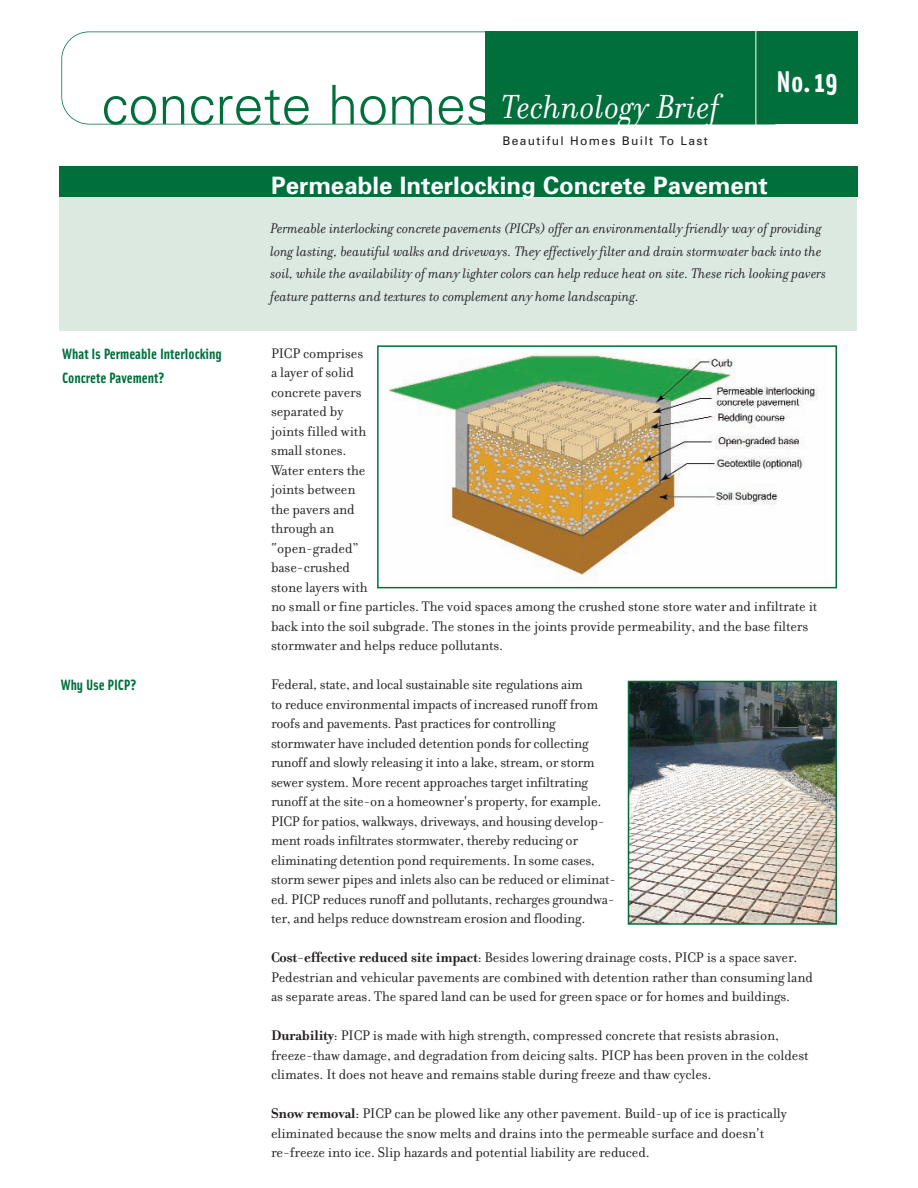
<style>
.page{position:relative;width:918px;height:1188px;background:#fff}
.page>*{position:absolute;margin:0;border:0;box-sizing:border-box;transform-origin:0 0}
.t1{font:300 54px "Univers";color:#006f3c}
.t2{font:italic 36px "Filosofia";letter-spacing:.01em;color:#fff}
.t3{font:700 30px "Solex";color:#fff}
.t4{font:700 24px "Univers";color:#fff}
.t5{font:15px/19.5px "Filosofia";letter-spacing:-.005em;color:#231f20}
.t6{font:italic 15px/22.5px "Filosofia";color:#231f20}
.t7{font:700 15px/24px "Solex";color:#006f3c}
.t8{font:12px "Univers";letter-spacing:.11em;color:#231f20}
.s1{font-weight:700}
</style>
<div class="page">
<div style="left:61px;top:32px;width:738px;height:92px;border:2px solid #006f3c;border-radius:28px"></div>
<div style="left:59px;top:166px;width:797px;height:165px;background:#dbe9e1"></div>
<div style="left:59px;top:166px;width:799px;height:31px;background:#006f3c"></div>
<div style="left:485px;top:32px;width:373px;height:92px;background:#006f3c"></div>
<hr style="left:756px;top:18px;width:1px;height:122px;background:#fff">
<img style="left:389px;top:352px;width:430px;height:224px">
<div style="left:377px;top:345px;width:460px;height:243px;border:2px solid #006f3c"></div>
<img style="left:631px;top:684px;width:203px;height:238px">
<div style="left:628px;top:681px;width:209px;height:244px;border:2px solid #006f3c"></div>
<h1 class="t1" style="left:102px;top:85px;width:393px">concrete homes</h1>
<h2 class="t2" style="left:502px;top:90px;width:220px">Technology Brief</h2>
<p class="t8" style="left:502px;top:136px;width:207px">Beautiful Homes Built To Last</p>
<h3 class="t3" style="left:776px;top:69px;width:64px">No.19</h3>
<h3 class="t4" style="left:271px;top:177px;width:498px">Permeable Interlocking Concrete Pavement</h3>
<p class="t7" style="left:62px;top:342px;width:161px">What Is Permeable Interlocking<br>Concrete Pavement?</p>
<p class="t7" style="left:61px;top:673px;width:77px">Why Use PICP?</p>
<p class="t6" style="left:270px;top:218px;width:557px">Permeable interlocking concrete pavements (PICPs) offer an environmentally friendly way of providing long lasting, beautiful walks and driveways. They effectively filter and drain stormwater back into the soil, while the availability of many lighter colors can help reduce heat on site. These rich looking pavers feature patterns and textures to complement any home landscaping.</p>
<p class="t5" style="left:271px;top:344px;width:548px">PICP comprises<br>a layer of solid<br>concrete pavers<br>separated by<br>joints filled with<br>small stones.<br>Water enters the<br>joints between<br>the pavers and<br>through an<br>“open-graded”<br>base-crushed<br>stone layers with<br>no small or fine particles. The void spaces among the crushed stone store water and infiltrate it back into the soil subgrade. The stones in the joints provide permeability, and the base filters stormwater and helps reduce pollutants.</p>
<p class="t5" style="left:271px;top:676px;width:347px">Federal, state, and local sustainable site regulations aim<br>to reduce environmental impacts of increased runoff from roofs and pavements. Past practices for controlling stormwater have included detention ponds for collecting runoff and slowly releasing it into a lake, stream, or storm sewer system. More recent approaches target infiltrating runoff at the site-on a homeowner's property, for example.<br>PICP for patios, walkways, driveways, and housing develop&shy;ment roads infiltrates stormwater, thereby reducing or eliminating detention pond requirements. In some cases, storm sewer pipes and inlets also can be reduced or eliminat&shy;ed. PICP reduces runoff and pollutants, recharges groundwa&shy;ter, and helps reduce downstream erosion and flooding.</p>
<p class="t5" style="left:271px;top:949px;width:543px"><span class="s1">Cost-effective reduced site impact</span>: Besides lowering drainage costs, PICP is a space saver.<br>Pedestrian and vehicular pavements are combined with detention rather than consuming land as separate areas. The spared land can be used for green space or for homes and buildings.</p>
<p class="t5" style="left:271px;top:1027px;width:539px"><span class="s1">Durability</span>: PICP is made with high strength, compressed concrete that resists abrasion, freeze-thaw damage, and degradation from deicing salts. PICP has been proven in the coldest climates. It does not heave and remains stable during freeze and thaw cycles.</p>
<p class="t5" style="left:271px;top:1105px;width:517px"><span class="s1">Snow removal</span>: PICP can be plowed like any other pavement. Build-up of ice is practically eliminated because the snow melts and drains into the permeable surface and doesn't re-freeze into ice. Slip hazards and potential liability are reduced.</p>
</div>
